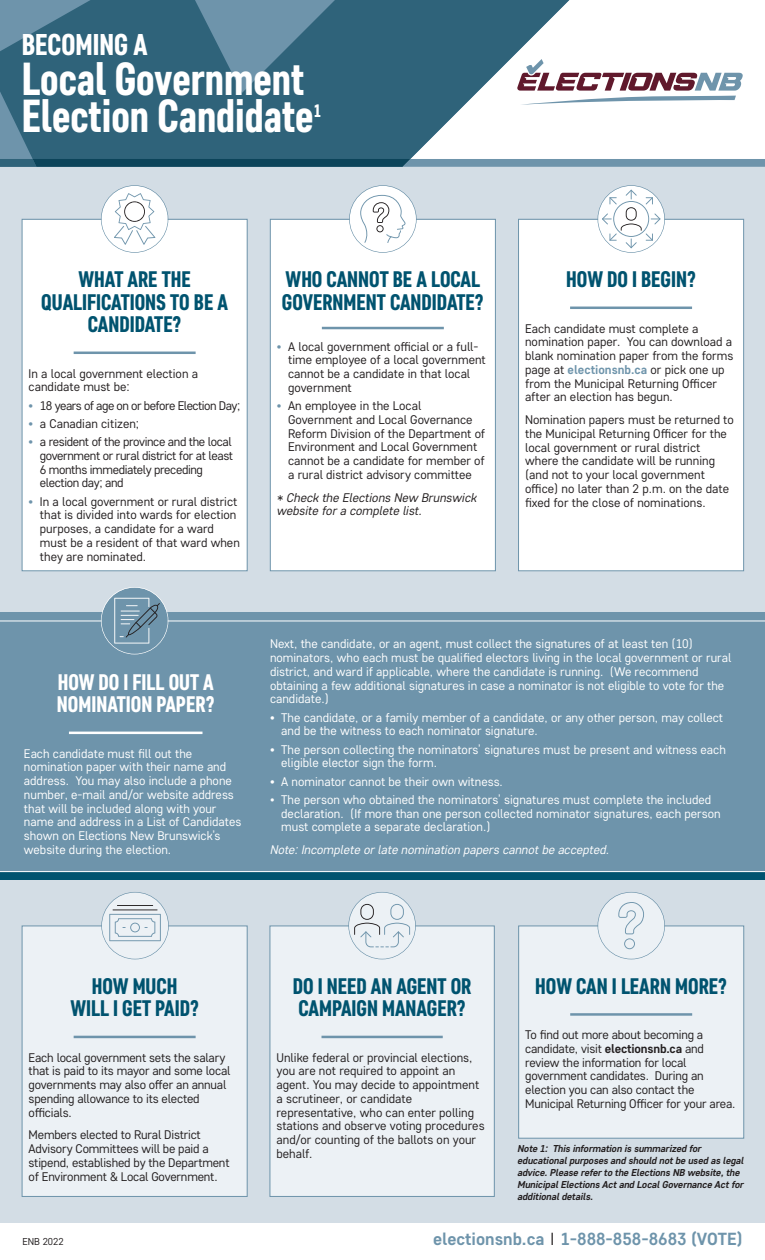
<style>
.page{position:relative;width:765px;height:1260px;background:#fff}
.page>*{position:absolute;margin:0;border:0;box-sizing:border-box;transform-origin:0 0}
.t1{font:800 46.25px/37.2px "Core Sans D67 Cn";color:#fff}
.t2{font:800 30px "Core Sans D67 Cn";color:#fff}
.t3{font:800 22.5px/22.5px "Core Sans D67 Cn";color:#00536f;text-align:center}
.t4{font:800 22.5px/22.5px "Core Sans D67 Cn";color:#fff}
.t5{font:800 18px "Core Sans D67 Cn";color:#fff}
.t6{font:700 17.5px "Core Sans D55";color:#6e94ab}
.t7{font:12.5px/13.8px "Core Sans D35";color:#231f20}
.t8{font:12.5px/13.8px "Core Sans D35";color:#fff}
.t9{font:12.5px/13.8px "Core Sans D35";letter-spacing:-.03em;color:#231f20}
.t10{font:italic 12.5px/13.8px "Core Sans D35";color:#231f20}
.t11{font:italic 12.5px "Core Sans D35";color:#fff}
.t12{font:12.5px "Core Sans D35";letter-spacing:-.04em;color:#231f20}
.t13{font:italic 700 10px/12px "Core Sans D55";letter-spacing:-.015em;color:#231f20}
.t14{font:10px "Core Sans D35";color:#231f20}
.s1{font-family:"Core Sans D55";font-weight:700;color:#6e94ab}
.s2{font-family:"Core Sans D55";font-weight:700}
.s3{font-family:"Core Sans D37 Cn";font-weight:400;color:#231f20}
</style>
<div class="page">
<div style="left:0;top:167px;width:765px;height:1055px;background:#d3dde5"></div>
<svg style="left:0;top:0;width:570px;height:159px;background:#4e7a8f"></svg>
<svg style="left:0;top:159px;width:765px;height:8px;background:#3d6c83"></svg>
<div style="left:0;top:613px;width:765px;height:259px;background:#6e94ab"></div>
<div style="left:0;top:872px;width:765px;height:8px;background:#00536f"></div>
<div style="left:22px;top:220px;width:225px;height:350px;background:#fff"></div>
<div style="left:22px;top:219px;width:226px;height:352px;border:1px solid #6e94ab"></div>
<hr style="left:74px;top:352px;width:122px;height:2px;background:#6e94ab">
<div style="left:22px;top:926px;width:225px;height:270px;background:#ecf1f5"></div>
<div style="left:22px;top:926px;width:226px;height:271px;border:1px solid #6e94ab"></div>
<hr style="left:74px;top:1036px;width:122px;height:2px;background:#6e94ab">
<div style="left:519px;top:926px;width:224px;height:212px;background:#ecf1f5"></div>
<div style="left:518px;top:926px;width:226px;height:213px;border:1px solid #6e94ab"></div>
<hr style="left:570px;top:1013px;width:122px;height:3px;background:#6e94ab">
<div style="left:270px;top:926px;width:224px;height:270px;background:#ecf1f5"></div>
<div style="left:270px;top:926px;width:225px;height:271px;border:1px solid #6e94ab"></div>
<hr style="left:322px;top:1036px;width:121px;height:2px;background:#6e94ab">
<div style="left:271px;top:220px;width:224px;height:350px;background:#fff"></div>
<div style="left:270px;top:219px;width:226px;height:352px;border:1px solid #6e94ab"></div>
<hr style="left:322px;top:327px;width:122px;height:2px;background:#6e94ab">
<div style="left:519px;top:220px;width:224px;height:350px;background:#fff"></div>
<div style="left:518px;top:219px;width:226px;height:352px;border:1px solid #6e94ab"></div>
<hr style="left:570px;top:307px;width:122px;height:2px;background:#6e94ab">
<div style="left:101px;top:186px;width:67px;height:66px;background:#fff;border-radius:50%"></div>
<svg style="left:114px;top:193px;width:41px;height:52px"></svg>
<div style="left:101px;top:185px;width:67px;height:68px;border:1px solid #6e94ab;border-radius:50%"></div>
<div style="left:102px;top:893px;width:66px;height:66px;background:#ecf1f5;border-radius:50%"></div>
<hr style="left:113px;top:909px;width:45px;height:1px;background:#231f20">
<hr style="left:117px;top:905px;width:36px;height:1px;background:#231f20">
<svg style="left:109px;top:914px;width:52px;height:27px"></svg>
<div style="left:101px;top:892px;width:68px;height:67px;border:1px solid #6e94ab;border-radius:50%"></div>
<div style="left:349px;top:893px;width:66px;height:66px;background:#ecf1f5;border-radius:50%"></div>
<svg style="left:354px;top:904px;width:56px;height:43px"></svg>
<div style="left:348px;top:892px;width:68px;height:67px;border:1px solid #6e94ab;border-radius:50%"></div>
<div style="left:598px;top:893px;width:66px;height:66px;background:#ecf1f5;border-radius:50%"></div>
<svg style="left:618px;top:902px;width:26px;height:47px"></svg>
<div style="left:598px;top:892px;width:67px;height:67px;border:1px solid #6e94ab;border-radius:50%"></div>
<div style="left:350px;top:186px;width:66px;height:66px;background:#fff;border-radius:50%"></div>
<svg style="left:360px;top:195px;width:45px;height:48px"></svg>
<div style="left:349px;top:185px;width:68px;height:68px;border:1px solid #6e94ab;border-radius:50%"></div>
<div style="left:598px;top:186px;width:66px;height:66px;background:#fff;border-radius:50%"></div>
<svg style="left:602px;top:190px;width:58px;height:58px"></svg>
<div style="left:598px;top:185px;width:67px;height:68px;border:1px solid #6e94ab;border-radius:50%"></div>
<svg style="left:0;top:621px;width:765px;height:251px"></svg>
<div style="left:101px;top:588px;width:67px;height:66px;background:#6e94ab;border-radius:50%"></div>
<svg style="left:114px;top:598px;width:46px;height:45px"></svg>
<div style="left:101px;top:587px;width:67px;height:67px;border:1px solid #fff;border-radius:50%"></div>
<hr style="left:69px;top:732px;width:133px;height:2px;background:#fff">
<svg style="left:517px;top:59px;width:226px;height:46px"></svg>
<p class="t2" style="left:22px;top:27px;width:127px">BECOMING A</p>
<p class="t1" style="left:22px;top:60px;width:293px">Local Government<br>Election Candidate</p>
<p class="t5" style="left:314px;top:100px;width:9px">1</p>
<p class="t3" style="left:41px;top:268px;width:188px">WHAT ARE THE<br>QUALIFICATIONS TO BE A<br>CANDIDATE?</p>
<p class="t7" style="left:29px;top:368px;width:171px">In a local government election a candidate must be:</p>
<p class="t12" style="left:29px;top:401px;width:213px"><span class="s1">•</span> 18 years of age on or before Election Day;</p>
<p class="t7" style="left:29px;top:418px;width:112px"><span class="s1">•</span> a Canadian citizen;</p>
<p class="t9" style="left:40px;top:436px;width:195px;text-indent:-11px"><span class="s1">•</span> a resident of the province and the local government or rural district for at least<br>6 months immediately preceding election day; and</p>
<p class="t7" style="left:40px;top:496px;width:202px;text-indent:-11px"><span class="s1">•</span> In a local government or rural district that is divided into wards for election purposes, a candidate for a ward must be a resident of that ward when they are nominated.</p>
<p class="t3" style="left:282px;top:268px;width:203px;text-align:left">WHO CANNOT BE A LOCAL<br>GOVERNMENT CANDIDATE?</p>
<p class="t7" style="left:288px;top:341px;width:199px;text-indent:-11px"><span class="s1">•</span> A local government official or a full&shy;time employee of a local government cannot be a candidate in that local government</p>
<p class="t7" style="left:288px;top:400px;width:199px;text-indent:-11px"><span class="s1">•</span> An employee in the Local Government and Local Governance Reform Division of the Department of Environment and Local Government cannot be a candidate for member of a rural district advisory committee</p>
<p class="t10" style="left:277px;top:490px;width:201px">* Check the Elections New Brunswick website for a complete list.</p>
<p class="t3" style="left:566px;top:268px;width:131px">HOW DO I BEGIN?</p>
<p class="t7" style="left:525px;top:323px;width:210px">Each candidate must complete a nomination paper. You can download a blank nomination paper from the forms page at <span class="s1">electionsnb.ca</span> or pick one up from the Municipal Returning Officer after an election has begun.</p>
<p class="t7" style="left:525px;top:414px;width:210px">Nomination papers must be returned to the Municipal Returning Officer for the local government or rural district where the candidate will be running (and not to your local government office) no later than 2 p.m. on the date fixed for the close of nominations.</p>
<p class="t4" style="left:57px;top:671px;width:159px">HOW DO I FILL OUT A<br>NOMINATION PAPER?</p>
<p class="t8" style="left:24px;top:748px;width:219px">Each candidate must fill out the nomination paper with their name and address. You may also include a phone number, e-mail and/or website address that will be included along with your name and address in a List of Candidates shown on Elections New Brunswick’s website during the election.</p>
<p class="t8" style="left:270px;top:638px;width:463px">Next, the candidate, or an agent, must collect the signatures of at least ten (10) nominators, who each must be qualified electors living in the local government or rural district, and ward if applicable, where the candidate is running. (We recommend obtaining a few additional signatures in case a nominator is not eligible to vote for the candidate.)</p>
<p class="t8" style="left:281px;top:712px;width:443px;text-indent:-11px"><span class="s2">•</span> The candidate, or a family member of a candidate, or any other person, may collect and be the witness to each nominator signature.</p>
<p class="t8" style="left:281px;top:744px;width:446px;text-indent:-11px"><span class="s2">•</span> The person collecting the nominators’ signatures must be present and witness each eligible elector sign the form.</p>
<p class="t8" style="left:270px;top:776px;width:234px"><span class="s2">•</span> A nominator cannot be their own witness.</p>
<p class="t8" style="left:281px;top:794px;width:441px;text-indent:-11px">• The person who obtained the nominators’ signatures must complete the included declaration. (If more than one person collected nominator signatures, each person must complete a separate declaration.)</p>
<p class="t11" style="left:270px;top:842px;width:341px">Note: Incomplete or late nomination papers cannot be accepted.</p>
<p class="t3" style="left:70px;top:975px;width:130px">HOW MUCH<br>WILL I GET PAID?</p>
<p class="t7" style="left:29px;top:1052px;width:203px">Each local government sets the salary that is paid to its mayor and some local governments may also offer an annual spending allowance to its elected officials.</p>
<p class="t7" style="left:29px;top:1130px;width:202px">Members elected to Rural District Advisory Committees will be paid a stipend, established by the Department of Environment &amp; Local Government.</p>
<p class="t3" style="left:293px;top:975px;width:180px;text-align:left">DO I NEED AN AGENT OR<br>CAMPAIGN MANAGER?</p>
<p class="t7" style="left:277px;top:1052px;width:210px">Unlike federal or provincial elections, you are not required to appoint an agent. You may decide to appointment a scrutineer, or candidate representative, who can enter polling stations and observe voting procedures and/or counting of the ballots on your behalf.</p>
<p class="t3" style="left:535px;top:975px;width:193px">HOW CAN I LEARN MORE?</p>
<p class="t7" style="left:525px;top:1029px;width:212px">To find out more about becoming a candidate, visit <span class="s2">electionsnb.ca</span> and review the information for local government candidates. During an election you can also contact the Municipal Returning Officer for your area.</p>
<p class="t13" style="left:518px;top:1144px;width:228px">Note 1: This information is summarized for educational purposes and should not be used as legal advice. Please refer to the Elections NB website, the Municipal Elections Act and Local Governance Act for additional details.</p>
<p class="t14" style="left:22px;top:1238px;width:43px">ENB 2022</p>
<p class="t6" style="left:433px;top:1229px;width:311px">electionsnb.ca <span class="s3">I</span> 1-888-858-8683 (VOTE)</p>
</div>
